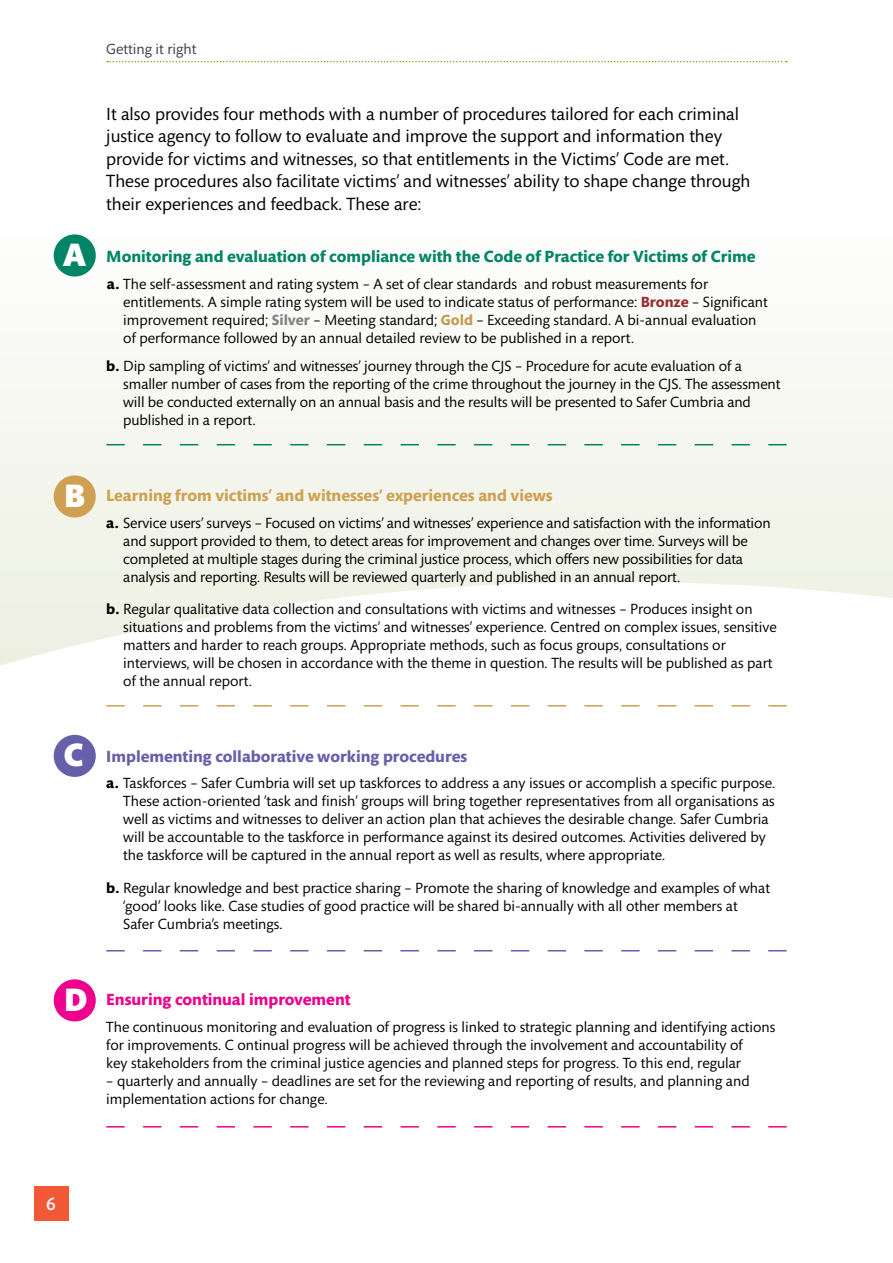
<style>
.page{position:relative;width:893px;height:1263px;background:#fff}
.page>*{position:absolute;margin:0;border:0;box-sizing:border-box;transform-origin:0 0}
.t1{font:900 33px "Mundo Sans";color:#fff}
.t2{font:18px/22.5px "Mundo Sans";color:#000}
.t3{font:500 18px "Mundo Sans Std";color:#fff}
.t4{font:700 16.5px "Mundo Sans";color:#008466}
.t5{font:700 16.5px "Mundo Sans";color:#cfa052}
.t6{font:700 16.5px "Mundo Sans";color:#6660aa}
.t7{font:700 16.5px "Mundo Sans";color:#ec008c}
.t8{font:15px/18px "Mundo Sans";color:#000}
.t9{font:15px "Mundo Sans";color:#3d4349}
.s1{font-weight:700}
.s2{font-weight:700;color:#982e34}
.s3{font-weight:700;color:#808285}
.s4{font-weight:700;color:#c59952}
</style>
<div class="page">
<svg style="left:0;top:60px;width:893px;height:606px"></svg>
<div style="left:34px;top:1186px;width:34px;height:34px;background:#f15835"></div>
<svg style="left:107px;top:61px;width:680px;height:1px"></svg>
<svg style="left:106px;top:444px;width:681px;height:1px"></svg>
<svg style="left:106px;top:705px;width:681px;height:1px"></svg>
<svg style="left:106px;top:950px;width:681px;height:1px"></svg>
<svg style="left:106px;top:1126px;width:681px;height:1px"></svg>
<div style="left:54px;top:234px;width:42px;height:42px;background:#008466;border-radius:50%"></div>
<div style="left:54px;top:475px;width:42px;height:42px;background:#cfa052;border-radius:50%"></div>
<div style="left:54px;top:735px;width:42px;height:42px;background:#6660aa;border-radius:50%"></div>
<div style="left:54px;top:979px;width:42px;height:42px;background:#ec008c;border-radius:50%"></div>
<p class="t9" style="left:106px;top:41px;width:92px">Getting it right</p>
<h1 class="t1" style="left:63px;top:237px;width:25px">A</h1>
<p class="t2" style="left:106px;top:103px;width:646px">It also provides four methods with a number of procedures tailored for each criminal justice agency to follow to evaluate and improve the support and information they provide for victims and witnesses, so that entitlements in the Victims’ Code are met.<br>These procedures also facilitate victims’ and witnesses’ ability to shape change through their experiences and feedback. These are:</p>
<p class="t4" style="left:106px;top:247px;width:651px">Monitoring and evaluation of compliance with the Code of Practice for Victims of Crime</p>
<p class="t8" style="left:123px;top:275px;width:646px;text-indent:-16px"><span class="s1">a.</span> The self-assessment and rating system – A set of clear standards and robust measurements for entitlements. A simple rating system will be used to indicate status of performance: <span class="s2">Bronze</span> – Significant improvement required; <span class="s3">Silver</span> – Meeting standard; <span class="s4">Gold</span> – Exceeding standard. A bi-annual evaluation of performance followed by an annual detailed review to be published in a report.</p>
<p class="t8" style="left:123px;top:357px;width:659px;text-indent:-17px"><span class="s1">b.</span> Dip sampling of victims’ and witnesses’ journey through the CJS – Procedure for acute evaluation of a smaller number of cases from the reporting of the crime throughout the journey in the CJS. The assessment will be conducted externally on an annual basis and the results will be presented to Safer Cumbria and published in a report.</p>
<h1 class="t1" style="left:64px;top:477px;width:23px">B</h1>
<h1 class="t1" style="left:64px;top:737px;width:21px">C</h1>
<p class="t5" style="left:106px;top:487px;width:448px">Learning from victims’ and witnesses’ experiences and views</p>
<p class="t8" style="left:123px;top:514px;width:649px;text-indent:-17px"><span class="s1">a.</span> Service users’ surveys – Focused on victims’ and witnesses’ experience and satisfaction with the information and support provided to them, to detect areas for improvement and changes over time. Surveys will be completed at multiple stages during the criminal justice process, which offers new possibilities for data analysis and reporting. Results will be reviewed quarterly and published in an annual report.</p>
<p class="t8" style="left:123px;top:600px;width:655px;text-indent:-17px"><span class="s1">b.</span> Regular qualitative data collection and consultations with victims and witnesses – Produces insight on situations and problems from the victims’ and witnesses’ experience. Centred on complex issues, sensitive matters and harder to reach groups. Appropriate methods, such as focus groups, consultations or interviews, will be chosen in accordance with the theme in question. The results will be published as part of the annual report.</p>
<p class="t6" style="left:106px;top:747px;width:362px">Implementing collaborative working procedures</p>
<p class="t8" style="left:123px;top:774px;width:653px;text-indent:-17px"><span class="s1">a.</span> Taskforces – Safer Cumbria will set up taskforces to address a any issues or accomplish a specific purpose.<br>These action-oriented ’task and finish’ groups will bring together representatives from all organisations as well as victims and witnesses to deliver an action plan that achieves the desirable change. Safer Cumbria will be accountable to the taskforce in performance against its desired outcomes. Activities delivered by the taskforce will be captured in the annual report as well as results, where appropriate.</p>
<p class="t8" style="left:123px;top:879px;width:648px;text-indent:-17px"><span class="s1">b.</span> Regular knowledge and best practice sharing – Promote the sharing of knowledge and examples of what ‘good’ looks like. Case studies of good practice will be shared bi-annually with all other members at<br>Safer Cumbria’s meetings.</p>
<h1 class="t1" style="left:64px;top:981px;width:25px">D</h1>
<p class="t7" style="left:106px;top:990px;width:246px">Ensuring continual improvement</p>
<p class="t8" style="left:106px;top:1018px;width:671px">The continuous monitoring and evaluation of progress is linked to strategic planning and identifying actions for improvements. C ontinual progress will be achieved through the involvement and accountability of<br>key stakeholders from the criminal justice agencies and planned steps for progress. To this end, regular</p>
<p class="t8" style="left:106px;top:1072px;width:645px">– quarterly and annually – deadlines are set for the reviewing and reporting of results, and planning and implementation actions for change.</p>
<p class="t3" style="left:46px;top:1194px;width:11px">6</p>
</div>
